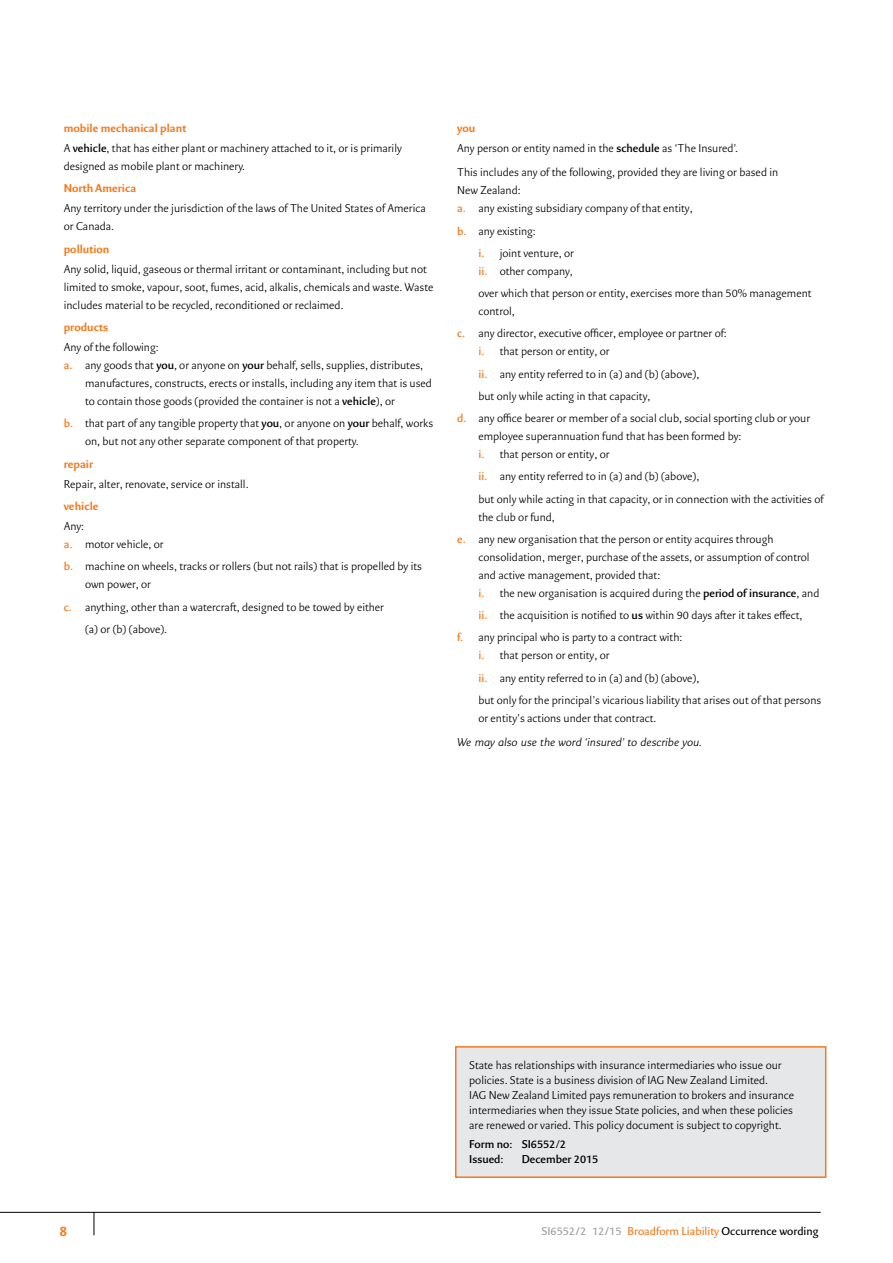
<style>
.page{position:relative;width:893px;height:1263px;background:#fff}
.page>*{position:absolute;margin:0;border:0;box-sizing:border-box;transform-origin:0 0}
.t1{font:700 15px "Eva Pro";color:#f47b20}
.t2{font:300 12px/18px "Eva Pro";color:#000}
.t3{font:12px "Eva Pro";color:#f47b20}
.t4{font:700 12px "Eva Pro";color:#f47b20}
.t5{font:italic 300 12px "Eva Pro";color:#000}
.t6{font:600 12px/15px "Eva Pro";color:#000}
.s1{font-weight:700;color:#f47b20}
.s2{font-weight:600}
.s3{font-weight:600;color:#f47b20}
.s4{color:#9d9fa2}
.s5{color:#000}
</style>
<div class="page">
<div style="left:456px;top:1047px;width:370px;height:130px;background:#e6e7e8"></div>
<div style="left:455px;top:1046px;width:371px;height:132px;border:2px solid #f47b20"></div>
<hr style="left:0;top:1212px;width:821px;height:1px;background:#000">
<svg style="left:94px;top:1212px;width:1px;height:23px"></svg>
<p class="t2" style="left:64px;top:118px;width:340px;line-height:20.1px"><span class="s1">mobile mechanical plant<br></span>A <span class="s2">vehicle</span>, that has either plant or machinery attached to it, or is primarily</p>
<p class="t2" style="left:64px;top:157px;width:183px">designed as mobile plant or machinery.</p>
<p class="t4" style="left:64px;top:181px;width:74px">North America</p>
<p class="t2" style="left:64px;top:200px;width:364px">Any territory under the jurisdiction of the laws of The United States of America or Canada.</p>
<p class="t4" style="left:64px;top:241px;width:47px">pollution</p>
<p class="t2" style="left:64px;top:260px;width:371px">Any solid, liquid, gaseous or thermal irritant or contaminant, including but not limited to smoke, vapour, soot, fumes, acid, alkalis, chemicals and waste. Waste includes material to be recycled, reconditioned or reclaimed.</p>
<p class="t4" style="left:64px;top:319px;width:46px">products</p>
<p class="t2" style="left:64px;top:338px;width:96px">Any of the following:</p>
<p class="t2" style="left:64px;top:356px;width:361px"><span class="s3">a.</span> any goods that <span class="s2">you</span>, or anyone on <span class="s2">your</span> behalf, sells, supplies, distributes,</p>
<p class="t2" style="left:85px;top:374px;width:348px">manufactures, constructs, erects or installs, including any item that is used</p>
<p class="t2" style="left:85px;top:392px;width:311px">to contain those goods (provided the container is not a <span class="s2">vehicle</span>), or</p>
<p class="t2" style="left:85px;top:415px;width:350px;text-indent:-21px"><span class="s3">b.</span> that part of any tangible property that <span class="s2">you</span>, or anyone on <span class="s2">your</span> behalf, works on, but not any other separate component of that property.</p>
<p class="t4" style="left:64px;top:456px;width:31px">repair</p>
<p class="t2" style="left:64px;top:475px;width:186px">Repair, alter, renovate, service or install.</p>
<p class="t4" style="left:64px;top:498px;width:36px">vehicle</p>
<p class="t2" style="left:64px;top:517px;width:101px">Any:<br><span class="s3">a.</span> motor vehicle, or</p>
<p class="t2" style="left:85px;top:558px;width:338px;text-indent:-21px"><span class="s3">b.</span> machine on wheels, tracks or rollers (but not rails) that is propelled by its own power, or</p>
<p class="t2" style="left:85px;top:596px;width:300px;line-height:22.2px;text-indent:-21px"><span class="s3">c.</span> anything, other than a watercraft, designed to be towed by either (a) or (b) (above).</p>
<p class="t2" style="left:457px;top:118px;width:282px;line-height:20.1px"><span class="s1">you<br></span>Any person or entity named in the <span class="s2">schedule</span> as ‘The Insured’.</p>
<p class="t2" style="left:457px;top:164px;width:323px">This includes any of the following, provided they are living or based in<br>New Zealand:<br><span class="s3">a.</span> any existing subsidiary company of that entity,</p>
<p class="t2" style="left:478px;top:220px;width:97px;line-height:22.2px;text-indent:-21px"><span class="s3">b.</span> any existing:<br><span class="s3">i.</span> joint venture, or</p>
<p class="t2" style="left:478px;top:260px;width:335px;line-height:22.2px"><span class="s3">ii.</span> other company,<br>over which that person or entity, exercises more than 50% management</p>
<p class="t2" style="left:457px;top:300px;width:271px;line-height:22.2px;text-indent:21px">control,<br><span class="s3">c.</span> any director, executive officer, employee or partner of:</p>
<p class="t2" style="left:478px;top:342px;width:133px"><span class="s3">i.</span> that person or entity, or</p>
<p class="t2" style="left:478px;top:365px;width:222px"><span class="s3">ii.</span> any entity referred to in (a) and (b) (above),</p>
<p class="t2" style="left:478px;top:387px;width:173px">but only while acting in that capacity,</p>
<p class="t2" style="left:457px;top:409px;width:355px"><span class="s3">d.</span> any office bearer or member of a social club, social sporting club or your</p>
<p class="t2" style="left:478px;top:427px;width:264px">employee superannuation fund that has been formed by: <span class="s3">i.</span> that person or entity, or</p>
<p class="t2" style="left:478px;top:465px;width:347px;line-height:22.2px"><span class="s3">ii.</span> any entity referred to in (a) and (b) (above),<br>but only while acting in that capacity, or in connection with the activities of</p>
<p class="t2" style="left:457px;top:506px;width:318px;line-height:22.2px;text-indent:21px">the club or fund,<br><span class="s3">e.</span> any new organisation that the person or entity acquires through</p>
<p class="t2" style="left:478px;top:548px;width:342px">consolidation, merger, purchase of the assets, or assumption of control and active management, provided that:<br><span class="s3">i.</span> the new organisation is acquired during the <span class="s2">period of insurance</span>, and</p>
<p class="t2" style="left:457px;top:604px;width:347px;line-height:22.2px;text-indent:21px"><span class="s3">ii.</span> the acquisition is notified to <span class="s2">us</span> within 90 days after it takes effect, <span class="s3">f.</span> any principal who is party to a contract with:</p>
<p class="t2" style="left:478px;top:644px;width:344px;line-height:22.2px"><span class="s3">i.</span> that person or entity, or<br><span class="s3">ii.</span> any entity referred to in (a) and (b) (above),<br>but only for the principal’s vicarious liability that arises out of that persons</p>
<p class="t2" style="left:478px;top:709px;width:179px">or entity’s actions under that contract.</p>
<p class="t5" style="left:457px;top:735px;width:246px">We may also use the word ‘insured’ to describe you.</p>
<p class="t2" style="left:469px;top:1057px;width:326px;line-height:15px">State has relationships with insurance intermediaries who issue our policies. State is a business division of IAG New Zealand Limited.<br>IAG New Zealand Limited pays remuneration to brokers and insurance intermediaries when they issue State policies, and when these policies are renewed or varied. This policy document is subject to copyright.</p>
<p class="t6" style="left:469px;top:1137px;width:98px">Form no: SI6552/2<br>Issued:</p>
<p class="t6" style="left:522px;top:1152px;width:78px">December 2015</p>
<p class="t1" style="left:60px;top:1221px;width:9px">8</p>
<p class="t3" style="left:542px;top:1224px;width:278px"><span class="s4">SI6552/2 12/15</span> Broadform Liability <span class="s5">Occurrence wording</span></p>
</div>
